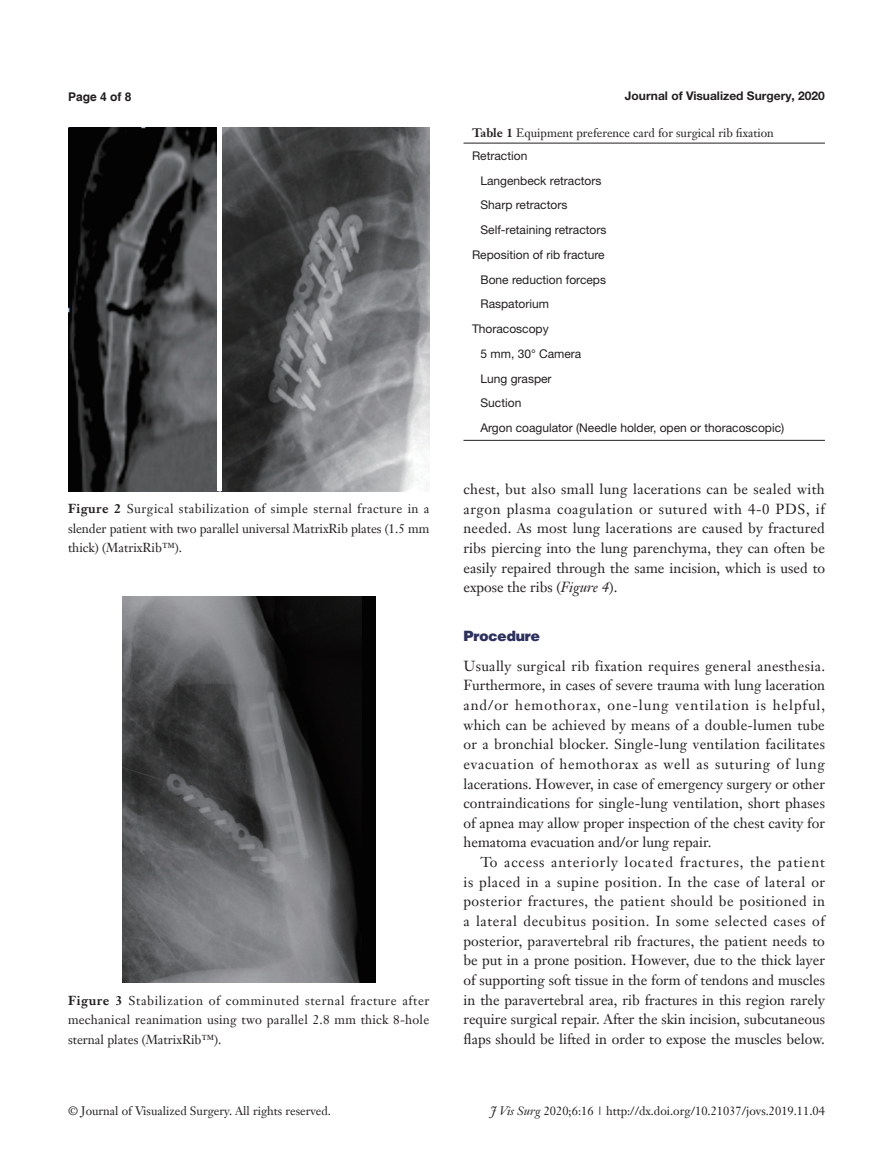
<style>
.page{position:relative;width:893px;height:1170px;background:#fff}
.page>*{position:absolute;margin:0;border:0;box-sizing:border-box;transform-origin:0 0}
.t1{font:14.25px/19.6px "Janson Text LT";color:#231f20;text-align:justify}
.t2{font:900 14.25px "Helvetica";color:#2c305d}
.t3{font:12.75px/19.5px "Janson Text LT";color:#231f20;text-align:justify}
.t4{font:12px "Helvetica Neue LT Pro";color:#231f20}
.t5{font:12px "Janson Text LT";color:#231f20}
.t6{font:700 12px "Helvetica Neue LT Pro";color:#231f20}
.t7{font:700 12px "Helvetica";color:#231f20}
.s1{font-weight:700}
.s2{font-style:italic}
</style>
<div class="page">
<img style="left:68px;top:128px;width:361px;height:363px">
<div style="left:217px;top:128px;width:5px;height:363px;background:#fff"></div>
<img style="left:122px;top:597px;width:253px;height:385px">
<hr style="left:463px;top:143px;width:362px;height:1px;background:#231f20">
<hr style="left:463px;top:440px;width:362px;height:1px;background:#231f20">
<p class="t7" style="left:68px;top:89px;width:65px">Page 4 of 8</p>
<p class="t6" style="left:625px;top:88px;width:202px">Journal of Visualized Surgery, 2020</p>
<p class="t3" style="left:68px;top:499px;width:363px"><span class="s1">Figure 2</span> Surgical stabilization of simple sternal fracture in a slender patient with two parallel universal MatrixRib plates (1.5 mm thick) (MatrixRib™).</p>
<p class="t3" style="left:68px;top:990px;width:363px"><span class="s1">Figure 3</span> Stabilization of comminuted sternal fracture after mechanical reanimation using two parallel 2.8 mm thick 8-hole sternal plates (MatrixRib™).</p>
<p class="t5" style="left:472px;top:125px;width:303px"><span class="s1">Table 1</span> Equipment preference card for surgical rib fixation</p>
<p class="t4" style="left:472px;top:148px;width:57px">Retraction</p>
<p class="t4" style="left:480px;top:173px;width:122px">Langenbeck retractors</p>
<p class="t4" style="left:480px;top:198px;width:88px">Sharp retractors</p>
<p class="t4" style="left:480px;top:222px;width:127px">Self-retaining retractors</p>
<p class="t4" style="left:472px;top:247px;width:134px">Reposition of rib fracture</p>
<p class="t4" style="left:480px;top:272px;width:127px">Bone reduction forceps</p>
<p class="t4" style="left:480px;top:297px;width:70px">Raspatorium</p>
<p class="t4" style="left:472px;top:321px;width:78px">Thoracoscopy</p>
<p class="t4" style="left:480px;top:346px;width:102px">5 mm, 30° Camera</p>
<p class="t4" style="left:480px;top:371px;width:73px">Lung grasper</p>
<p class="t4" style="left:480px;top:396px;width:42px">Suction</p>
<p class="t4" style="left:480px;top:420px;width:305px">Argon coagulator (Needle holder, open or thoracoscopic)</p>
<p class="t1" style="left:463px;top:479px;width:363px">chest, but also small lung lacerations can be sealed with argon plasma coagulation or sutured with 4-0 PDS, if needed. As most lung lacerations are caused by fractured ribs piercing into the lung parenchyma, they can often be easily repaired through the same incision, which is used to expose the ribs (<span class="s2">Figure 4</span>).</p>
<p class="t2" style="left:463px;top:627px;width:78px">Procedure</p>
<p class="t1" style="left:463px;top:655px;width:363px">Usually surgical rib fixation requires general anesthesia.<br>Furthermore, in cases of severe trauma with lung laceration and/or hemothorax, one-lung ventilation is helpful, which can be achieved by means of a double-lumen tube or a bronchial blocker. Single-lung ventilation facilitates evacuation of hemothorax as well as suturing of lung lacerations. However, in case of emergency surgery or other contraindications for single-lung ventilation, short phases of apnea may allow proper inspection of the chest cavity for hematoma evacuation and/or lung repair.</p>
<p class="t1" style="left:463px;top:852px;width:363px;text-indent:17px">To access anteriorly located fractures, the patient is placed in a supine position. In the case of lateral or posterior fractures, the patient should be positioned in a lateral decubitus position. In some selected cases of posterior, paravertebral rib fractures, the patient needs to be put in a prone position. However, due to the thick layer of supporting soft tissue in the form of tendons and muscles in the paravertebral area, rib fractures in this region rarely require surgical repair. After the skin incision, subcutaneous flaps should be lifted in order to expose the muscles below.</p>
<p class="t5" style="left:68px;top:1103px;width:264px">© Journal of Visualized Surgery. All rights reserved.</p>
<p class="t5" style="left:491px;top:1103px;width:336px"><span class="s2">J Vis Surg</span> 2020;6:16 | http://dx.doi.org/10.21037/jovs.2019.11.04</p>
</div>
